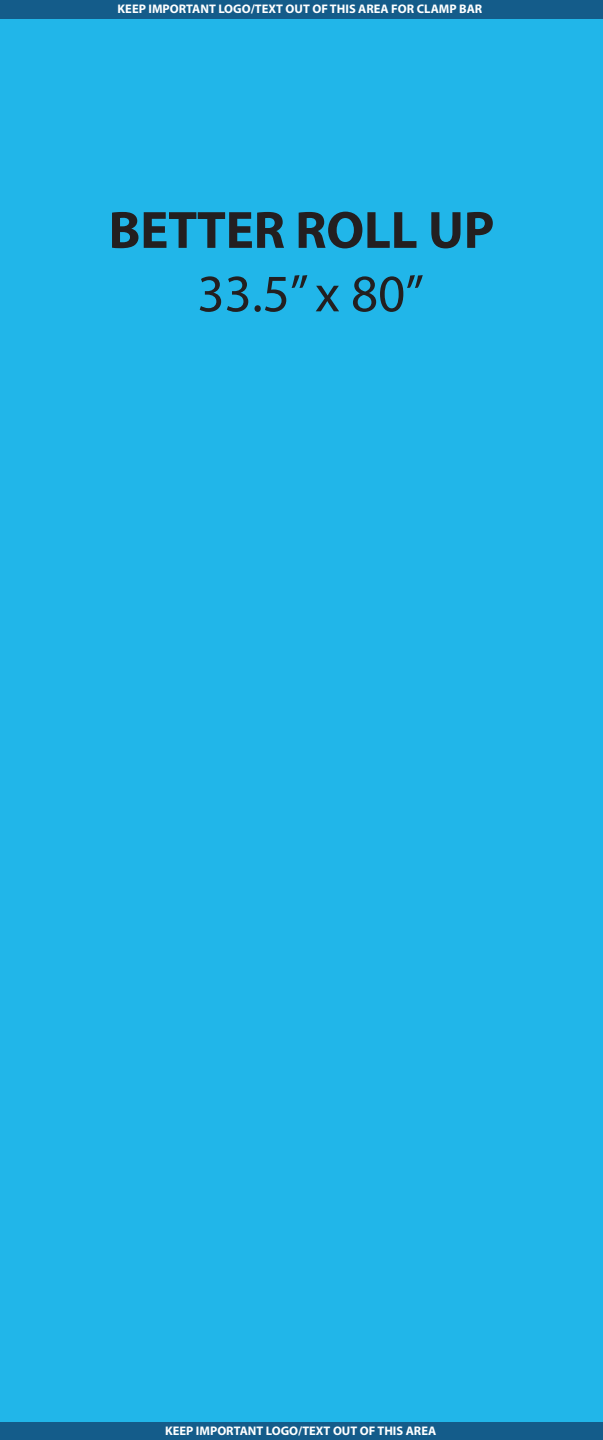
<style>
.page{position:relative;width:603px;height:1440px;background:#21b6e9}
.page>*{position:absolute;margin:0;border:0;box-sizing:border-box;transform-origin:0 0}
.t1{font:700 52.9px "Myriad Pro";letter-spacing:-.005em;color:#231f20}
.t2{font:52.9px "Myriad Pro";color:#231f20}
.t3{font:700 12.5px "Myriad Pro";color:#fff}
</style>
<div class="page">
<div style="left:0;top:0;width:603px;height:18px;background:#145c8a"></div>
<div style="left:0;top:1422px;width:603px;height:18px;background:#145c8a"></div>
<p class="t3" style="left:118px;top:1px;width:366px">KEEP IMPORTANT LOGO/TEXT OUT OF THIS AREA FOR CLAMP BAR</p>
<h1 class="t1" style="left:109px;top:196px;width:387px">BETTER ROLL UP</h1>
<h1 class="t2" style="left:197px;top:261px;width:228px">33.5” x 80”</h1>
<p class="t3" style="left:165px;top:1423px;width:273px">KEEP IMPORTANT LOGO/TEXT OUT OF THIS AREA</p>
</div>
